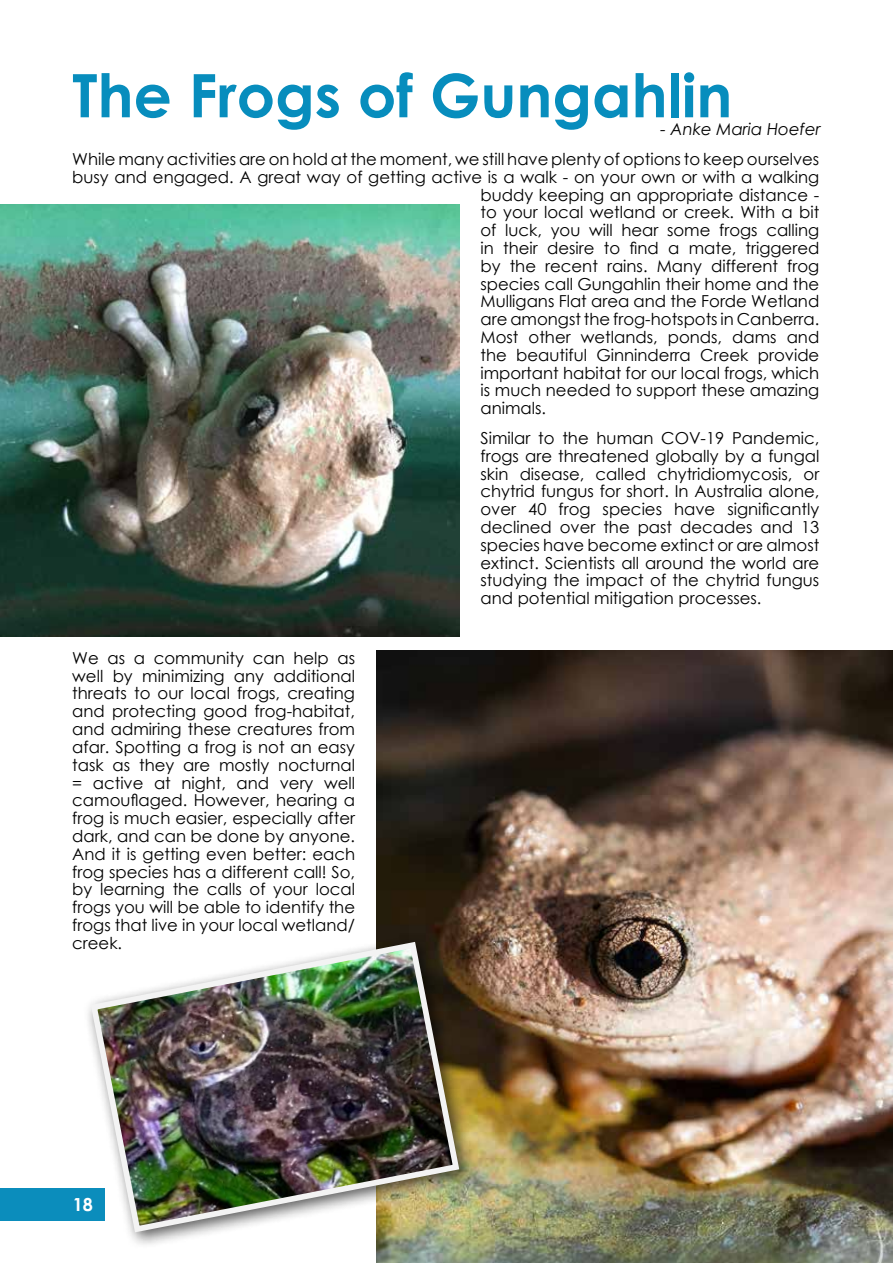
<style>
.page{position:relative;width:893px;height:1263px;background:#fff}
.page>*{position:absolute;margin:0;border:0;box-sizing:border-box;transform-origin:0 0}
.t1{font:700 60px "Century Gothic";color:#078dbd}
.t2{font:700 18px "Century Gothic";color:#fff}
.t3{font:16.5px/17.9px "Century Gothic";color:#000;text-align:justify}
.t4{font:italic 16.5px "Century Gothic";color:#000}
</style>
<div class="page">
<div style="left:0;top:1188px;width:104px;height:33px;background:#0b8dbc"></div>
<img style="left:376px;top:651px;width:517px;height:612px">
<img style="left:0;top:204px;width:459px;height:432px">
<div style="left:83px;top:934px;width:393px;height:316px;background:#000;opacity:.65"></div>
<img style="left:87px;top:938px;width:376px;height:297px">
<h1 class="t1" style="left:72px;top:50px;width:661px">The Frogs of Gungahlin</h1>
<p class="t4" style="left:661px;top:118px;width:162px">- Anke Maria Hoefer</p>
<p class="t3" style="left:72px;top:150px;width:749px">While many activities are on hold at the moment, we still have plenty of options to keep ourselves</p>
<p class="t3" style="left:72px;top:168px;width:749px">busy and engaged. A great way of getting active is a walk - on your own or with a walking</p>
<p class="t3" style="left:480px;top:185px;width:340px">buddy keeping an appropriate distance -</p>
<p class="t3" style="left:480px;top:203px;width:340px">to your local wetland or creek. With a bit</p>
<p class="t3" style="left:480px;top:221px;width:340px">of luck, you will hear some frogs calling</p>
<p class="t3" style="left:480px;top:239px;width:340px">in their desire to find a mate, triggered</p>
<p class="t3" style="left:480px;top:257px;width:340px">by the recent rains. Many different frog</p>
<p class="t3" style="left:480px;top:274px;width:340px">species call Gungahlin their home and the</p>
<p class="t3" style="left:480px;top:292px;width:340px">Mulligans Flat area and the Forde Wetland</p>
<p class="t3" style="left:480px;top:310px;width:340px">are amongst the frog-hotspots in Canberra.</p>
<p class="t3" style="left:480px;top:328px;width:340px">Most other wetlands, ponds, dams and</p>
<p class="t3" style="left:480px;top:346px;width:340px">the beautiful Ginninderra Creek provide</p>
<p class="t3" style="left:480px;top:363px;width:340px">important habitat for our local frogs, which</p>
<p class="t3" style="left:480px;top:381px;width:340px">is much needed to support these amazing</p>
<p class="t3" style="left:480px;top:399px;width:67px">animals.</p>
<p class="t3" style="left:480px;top:429px;width:340px">Similar to the human COV-19 Pandemic, frogs are threatened globally by a fungal skin disease, called chytridiomycosis, or chytrid fungus for short. In Australia alone, over 40 frog species have significantly declined over the past decades and 13 species have become extinct or are almost extinct. Scientists all around the world are studying the impact of the chytrid fungus and potential mitigation processes.</p>
<p class="t3" style="left:72px;top:649px;width:284px">We as a community can help as well by minimizing any additional threats to our local frogs, creating and protecting good frog-habitat, and admiring these creatures from afar. Spotting a frog is not an easy task as they are mostly nocturnal = active at night, and very well camouflaged. However, hearing a frog is much easier, especially after dark, and can be done by anyone.<br>And it is getting even better: each frog species has a different call! So, by learning the calls of your local frogs you will be able to identify the frogs that live in your local wetland/ creek.</p>
<p class="t2" style="left:73px;top:1191px;width:22px">18</p>
</div>
